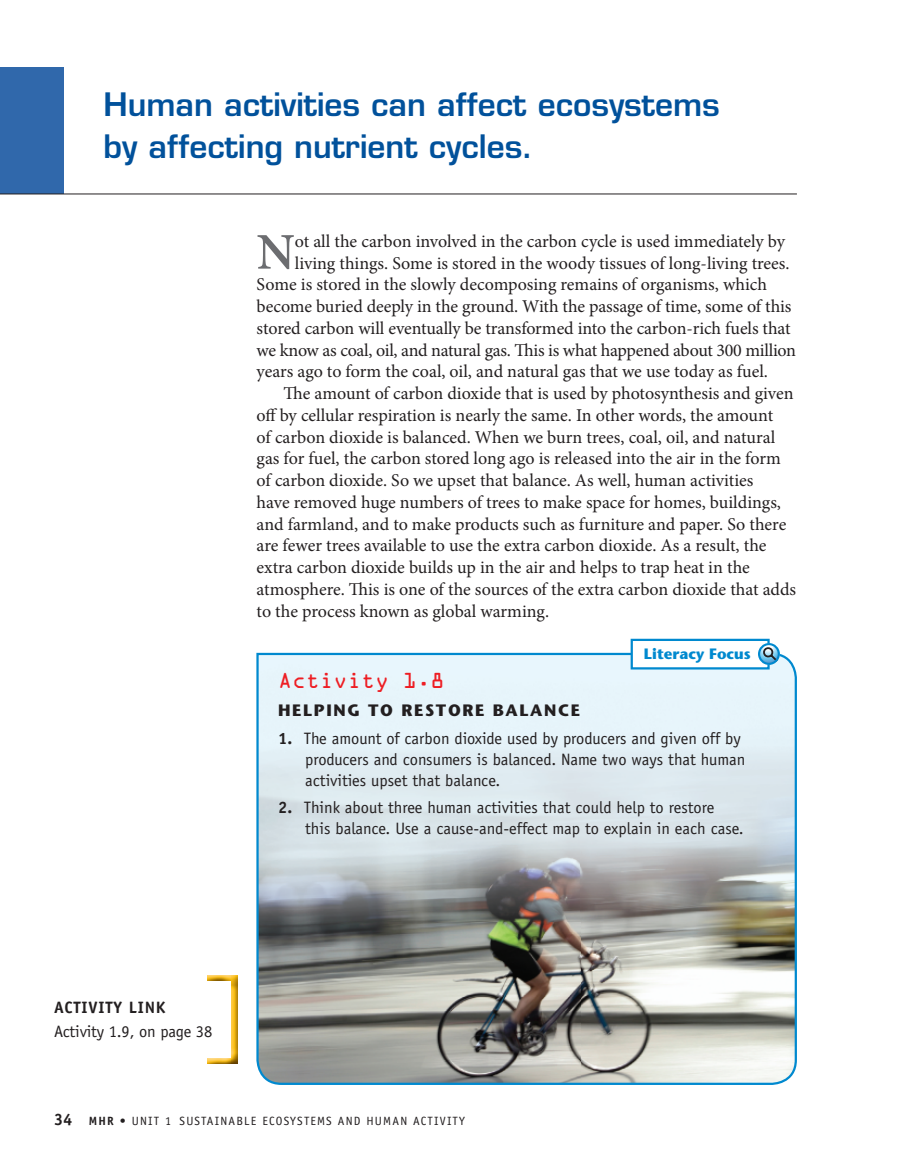
<style>
.page{position:relative;width:905px;height:1175px;background:#fff}
.page>*{position:absolute;margin:0;border:0;box-sizing:border-box;transform-origin:0 0}
.t1{font:600 51.45px "Minion Pro";color:#6c6d70}
.t2{font:600 31.5px/42px "Eurostile";color:#01519b}
.t3{font:19.5px "OCRA";letter-spacing:-.01em;color:#ee1d23}
.t4{font:18px "Minion Pro";color:#231f20}
.t5{font:16.5px/21px "Officina Sans";color:#231f20}
.t6{font:700 16.5px "Stone Sans";letter-spacing:.1em;color:#231f20}
.t7{font:700 15px "Stone Sans";color:#0089cf}
.t8{font:12px "Officina Sans";letter-spacing:.1em;color:#231f20}
.s1{font-weight:700}
.s2{font-weight:700;font-size:16.5px}
</style>
<div class="page">
<div style="left:0;top:68px;width:63px;height:126px;background:#3068ab"></div>
<hr style="left:0;top:194px;width:796px;height:1px;background:#231f20">
<svg style="left:256px;top:651px;width:541px;height:434px;background:#b9c1c2"></svg>
<div style="left:631px;top:640px;width:137px;height:28px;background:#fff"></div>
<div style="left:630px;top:638px;width:139px;height:31px;border:2px solid #0089cf"></div>
<svg style="left:761px;top:645px;width:18px;height:18px"></svg>
<div style="left:758px;top:643px;width:21px;height:22px;border:2px solid #0089cf;border-radius:50%"></div>
<img style="left:207px;top:975px;width:25px;height:5px">
<img style="left:207px;top:1058px;width:25px;height:6px">
<img style="left:232px;top:975px;width:5px;height:89px">
<p class="t2" style="left:104px;top:86px;width:617px">Human activities can affect ecosystems by affecting nutrient cycles.</p>
<p class="t1" style="left:256px;top:232px;width:40px">N</p>
<p class="t4" style="left:295px;top:234px;width:491px">ot all the carbon involved in the carbon cycle is used immediately by</p>
<p class="t4" style="left:295px;top:256px;width:496px">living things. Some is stored in the woody tissues of long-living trees.</p>
<p class="t4" style="left:256px;top:277px;width:512px">Some is stored in the slowly decomposing remains of organisms, which</p>
<p class="t4" style="left:256px;top:299px;width:536px">become buried deeply in the ground. With the passage of time, some of this</p>
<p class="t4" style="left:256px;top:321px;width:535px">stored carbon will eventually be transformed into the carbon-rich fuels that</p>
<p class="t4" style="left:256px;top:343px;width:541px">we know as coal, oil, and natural gas. This is what happened about 300 million</p>
<p class="t4" style="left:256px;top:364px;width:513px">years ago to form the coal, oil, and natural gas that we use today as fuel.</p>
<p class="t4" style="left:284px;top:386px;width:511px">The amount of carbon dioxide that is used by photosynthesis and given</p>
<p class="t4" style="left:256px;top:408px;width:518px">off by cellular respiration is nearly the same. In other words, the amount</p>
<p class="t4" style="left:256px;top:430px;width:520px">of carbon dioxide is balanced. When we burn trees, coal, oil, and natural</p>
<p class="t4" style="left:256px;top:451px;width:526px">gas for fuel, the carbon stored long ago is released into the air in the form</p>
<p class="t4" style="left:256px;top:473px;width:498px">of carbon dioxide. So we upset that balance. As well, human activities</p>
<p class="t4" style="left:256px;top:495px;width:526px">have removed huge numbers of trees to make space for homes, buildings,</p>
<p class="t4" style="left:256px;top:517px;width:531px">and farmland, and to make products such as furniture and paper. So there</p>
<p class="t4" style="left:256px;top:538px;width:511px">are fewer trees available to use the extra carbon dioxide. As a result, the</p>
<p class="t4" style="left:256px;top:560px;width:494px">extra carbon dioxide builds up in the air and helps to trap heat in the</p>
<p class="t4" style="left:256px;top:582px;width:541px">atmosphere. This is one of the sources of the extra carbon dioxide that adds</p>
<p class="t4" style="left:256px;top:604px;width:294px">to the process known as global warming.</p>
<p class="t7" style="left:644px;top:648px;width:108px">Literacy Focus</p>
<p class="t5" style="left:54px;top:996px;width:160px;line-height:24px"><span class="s1">ACTIVITY LINK<br></span>Activity 1.9, on page 38</p>
<p class="t3" style="left:278px;top:673px;width:168px">Activity 1.8</p>
<p class="t6" style="left:278px;top:703px;width:303px">HELPING TO RESTORE BALANCE</p>
<p class="t5" style="left:305px;top:729px;width:441px;text-indent:-27px"><span class="s1">1.</span> The amount of carbon dioxide used by producers and given off by producers and consumers is balanced. Name two ways that human activities upset that balance.</p>
<p class="t5" style="left:305px;top:798px;width:440px;text-indent:-27px"><span class="s1">2.</span> Think about three human activities that could help to restore this balance. Use a cause-and-effect map to explain in each case.</p>
<p class="t8" style="left:54px;top:1116px;width:412px"><span class="s2">34</span> <span class="s1">MHR •</span> UNIT 1 SUSTAINABLE ECOSYSTEMS AND HUMAN ACTIVITY</p>
</div>
